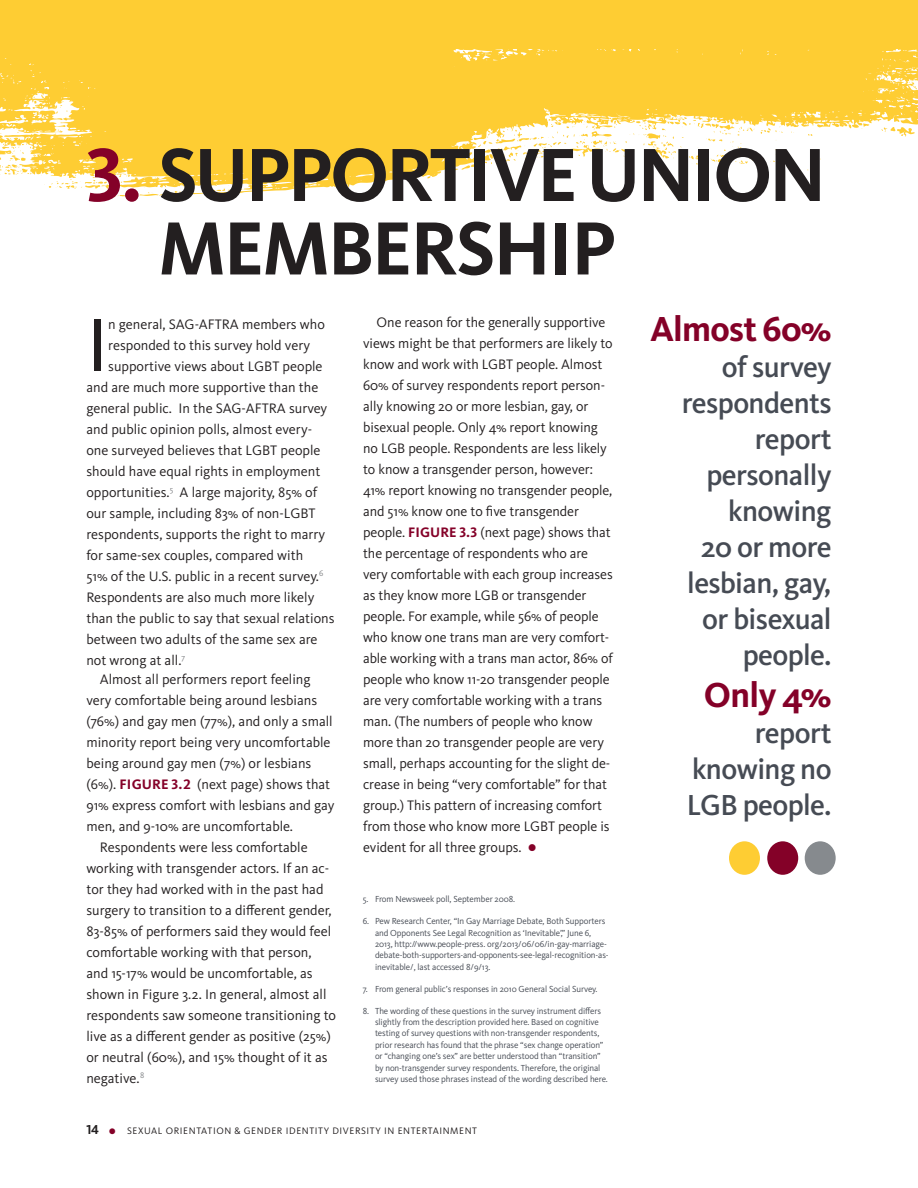
<style>
.page{position:relative;width:918px;height:1188px;background:#fff}
.page>*{position:absolute;margin:0;border:0;box-sizing:border-box;transform-origin:0 0}
.t1{font:700 78px/73.5px "Kievit OT";letter-spacing:-.04em;color:#231f20}
.t2{font:77.25px "Kievit OT";color:#231f20}
.t3{font:700 36px "Kievit OT";letter-spacing:-.02em;color:#840128}
.t4{font:500 30px/36px "Kievit OT";letter-spacing:-.02em;color:#464b54;text-align:right}
.t5{font:14.25px/21px "Kievit OT";letter-spacing:-.005em;color:#231f20}
.t6{font:9.75px "Kievit OT";letter-spacing:.06em;color:#231f20}
.t7{font:9.15px/11.4px "Kievit OT";letter-spacing:-.01em;color:#464b54}
.s1{color:#840128}
.s2{font-weight:700;color:#840128}
.s3{font-weight:700;font-size:13.5px}
.s4{font-weight:700;font-size:16.5px;color:#840128}
</style>
<div class="page">
<div style="left:0;top:0;width:918px;height:49px;background:#fecd33"></div>
<svg style="left:499px;top:49px;width:204px;height:4px"></svg>
<svg style="left:703px;top:49px;width:215px;height:88px;background:#fed65b"></svg>
<svg style="left:0;top:49px;width:499px;height:148px;background:#fed453"></svg>
<svg style="left:419px;top:53px;width:408px;height:126px;fill:#fecd33"></svg>
<div style="left:729px;top:841px;width:31px;height:34px;background:#fecd33;border-radius:50%"></div>
<div style="left:767px;top:841px;width:31px;height:34px;background:#840128;border-radius:50%"></div>
<div style="left:805px;top:841px;width:31px;height:34px;background:#868a8e;border-radius:50%"></div>
<h1 class="t1" style="left:158px;top:138px;width:669px;text-indent:-72px"><span class="s1">3.</span> SUPPORTIVE UNION<br>MEMBERSHIP</h1>
<h3 class="t3" style="left:650px;top:308px;width:183px">Almost 60%</h3>
<h3 class="t4" style="left:682px;top:349px;width:151px">of survey respondents report personally knowing<br>20 or more lesbian, gay, or bisexual people.</h3>
<h3 class="t3" style="left:704px;top:674px;width:129px">Only 4%</h3>
<h3 class="t4" style="left:687px;top:715px;width:146px;text-align:justify;text-indent:68px">report knowing no LGB people.</h3>
<p class="t5" style="left:363px;top:312px;width:251px;text-indent:14px">One reason for the generally supportive views might be that performers are likely to know and work with LGBT people. Almost 60% of survey respondents report person&shy;ally knowing 20 or more lesbian, gay, or bisexual people. Only 4% report knowing no LGB people. Respondents are less likely to know a transgender person, however:<br>41% report knowing no transgender people, and 51% know one to five transgender people. <span class="s2">FIGURE 3.3</span> (next page) shows that the percentage of respondents who are very comfortable with each group increases as they know more LGB or transgender people. For example, while 56% of people who know one trans man are very comfort&shy;able working with a trans man actor, 86% of people who know 11-20 transgender people are very comfortable working with a trans man. (The numbers of people who know more than 20 transgender people are very small, perhaps accounting for the slight de&shy;crease in being “very comfortable” for that group.) This pattern of increasing comfort from those who know more LGBT people is evident for all three groups. <span class="s1">●</span></p>
<h2 class="t2" style="left:86px;top:302px;width:23px">I</h2>
<p class="t5" style="left:108px;top:313px;width:218px">n general, SAG-AFTRA members who</p>
<p class="t5" style="left:108px;top:334px;width:203px">responded to this survey hold very</p>
<p class="t5" style="left:108px;top:355px;width:216px">supportive views about LGBT people</p>
<p class="t5" style="left:86px;top:376px;width:233px">and are much more supportive than the</p>
<p class="t5" style="left:86px;top:397px;width:242px">general public. In the SAG-AFTRA survey</p>
<p class="t5" style="left:86px;top:418px;width:227px">and public opinion polls, almost every-</p>
<p class="t5" style="left:86px;top:439px;width:236px">one surveyed believes that LGBT people</p>
<p class="t5" style="left:86px;top:460px;width:235px">should have equal rights in employment</p>
<p class="t5" style="left:86px;top:481px;width:232px">opportunities.<sup>5</sup> A large majority, 85% of</p>
<p class="t5" style="left:86px;top:502px;width:231px">our sample, including 83% of non-LGBT</p>
<p class="t5" style="left:86px;top:523px;width:240px">respondents, supports the right to marry</p>
<p class="t5" style="left:86px;top:544px;width:218px">for same-sex couples, compared with</p>
<p class="t5" style="left:86px;top:565px;width:238px">51% of the U.S. public in a recent survey.<sup>6</sup></p>
<p class="t5" style="left:86px;top:586px;width:229px">Respondents are also much more likely</p>
<p class="t5" style="left:86px;top:607px;width:250px">than the public to say that sexual relations</p>
<p class="t5" style="left:86px;top:628px;width:233px">between two adults of the same sex are</p>
<p class="t5" style="left:86px;top:649px;width:100px">not wrong at all.<sup>7</sup></p>
<p class="t5" style="left:100px;top:669px;width:212px">Almost all performers report feeling</p>
<p class="t5" style="left:86px;top:690px;width:232px">very comfortable being around lesbians</p>
<p class="t5" style="left:86px;top:711px;width:248px">(76%) and gay men (77%), and only a small</p>
<p class="t5" style="left:86px;top:732px;width:246px">minority report being very uncomfortable</p>
<p class="t5" style="left:86px;top:753px;width:226px">being around gay men (7%) or lesbians</p>
<p class="t5" style="left:86px;top:774px;width:245px">(6%). <span class="s2">FIGURE 3.2</span> (next page) shows that</p>
<p class="t5" style="left:86px;top:795px;width:250px">91% express comfort with lesbians and gay</p>
<p class="t5" style="left:86px;top:816px;width:208px">men, and 9-10% are uncomfortable.</p>
<p class="t5" style="left:100px;top:837px;width:209px">Respondents were less comfortable</p>
<p class="t5" style="left:86px;top:858px;width:244px">working with transgender actors. If an ac-</p>
<p class="t5" style="left:86px;top:879px;width:239px">tor they had worked with in the past had</p>
<p class="t5" style="left:86px;top:900px;width:247px">surgery to transition to a different gender,</p>
<p class="t5" style="left:86px;top:921px;width:246px">83-85% of performers said they would feel</p>
<p class="t5" style="left:86px;top:942px;width:227px">comfortable working with that person,</p>
<p class="t5" style="left:86px;top:963px;width:228px">and 15-17% would be uncomfortable, as</p>
<p class="t5" style="left:86px;top:984px;width:242px">shown in Figure 3.2. In general, almost all</p>
<p class="t5" style="left:86px;top:1005px;width:251px">respondents saw someone transitioning to</p>
<p class="t5" style="left:86px;top:1026px;width:246px">live as a different gender as positive (25%)</p>
<p class="t5" style="left:86px;top:1047px;width:243px">or neutral (60%), and 15% thought of it as</p>
<p class="t5" style="left:86px;top:1068px;width:59px">negative.<sup>8</sup></p>
<p class="t7" style="left:363px;top:894px;width:154px">5. From Newsweek poll, September 2008.</p>
<p class="t7" style="left:375px;top:916px;width:235px;text-indent:-12px">6. Pew Research Center, “In Gay Marriage Debate, Both Supporters and Opponents See Legal Recognition as ‘Inevitable’,” June 6, 2013, http://www.people-press. org/2013/06/06/in-gay-marriage&shy;debate-both-supporters-and-opponents-see-legal-recognition-as&shy;inevitable/, last accessed 8/9/13.</p>
<p class="t7" style="left:363px;top:983px;width:236px">7. From general public’s responses in 2010 General Social Survey.</p>
<p class="t7" style="left:375px;top:1005px;width:234px;text-indent:-12px">8. The wording of these questions in the survey instrument differs slightly from the description provided here. Based on cognitive testing of survey questions with non-transgender respondents, prior research has found that the phrase “sex change operation” or “changing one’s sex” are better understood than “transition” by non-transgender survey respondents. Therefore, the original survey used those phrases instead of the wording described here.</p>
<p class="t6" style="left:86px;top:1125px;width:392px"><span class="s3">14</span> <span class="s4">•</span> SEXUAL ORIENTATION &amp; GENDER IDENTITY DIVERSITY IN ENTERTAINMENT</p>
</div>
